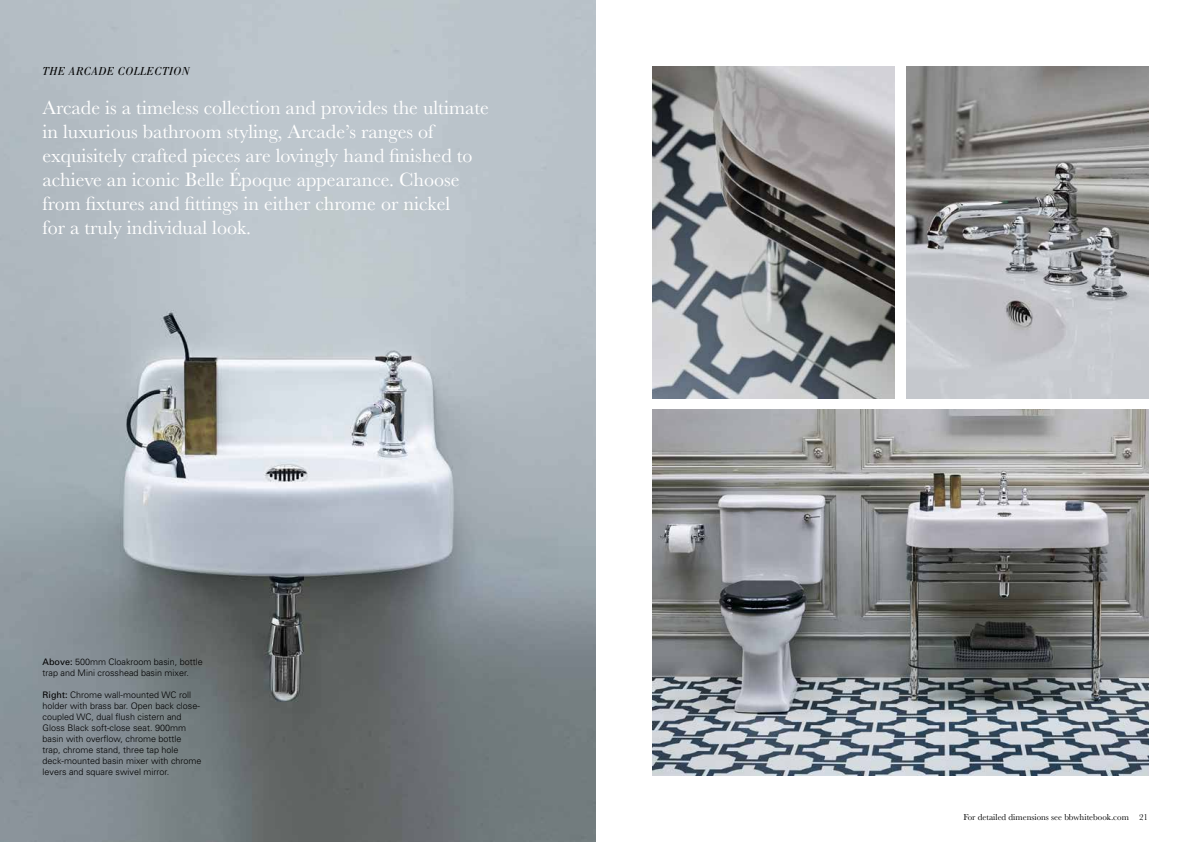
<style>
.page{position:relative;width:1191px;height:842px;background:#fff}
.page>*{position:absolute;margin:0;border:0;box-sizing:border-box;transform-origin:0 0}
.t1{font:20px/24px "Baskerville";color:#fff}
.t2{font:italic 12px "Bodoni";letter-spacing:.03em;color:#000}
.t3{font:300 9px/11px "Univers";color:#000}
.t4{font:9px "Baskerville";color:#000}
.s1{font-weight:400}
</style>
<div class="page">
<img style="left:0;top:0;width:595px;height:842px">
<img style="left:652px;top:410px;width:496px;height:365px">
<img style="left:906px;top:66px;width:242px;height:332px">
<img style="left:652px;top:66px;width:242px;height:332px">
<h2 class="t2" style="left:43px;top:65px;width:149px">THE ARCADE COLLECTION</h2>
<p class="t1" style="left:43px;top:96px;width:448px">Arcade is a timeless collection and provides the ultimate in luxurious bathroom styling, Arcade’s ranges of exquisitely crafted pieces are lovingly hand finished to achieve an iconic Belle Époque appearance. Choose from fixtures and fittings in either chrome or nickel<br>for a truly individual look.</p>
<p class="t3" style="left:43px;top:657px;width:162px"><span class="s1">Above:</span> 500mm Cloakroom basin, bottle trap and Mini crosshead basin mixer.</p>
<p class="t3" style="left:43px;top:690px;width:161px"><span class="s1">Right:</span> Chrome wall-mounted WC roll holder with brass bar. Open back close&shy;coupled WC, dual flush cistern and Gloss Black soft-close seat. 900mm basin with overflow, chrome bottle trap, chrome stand, three tap hole deck-mounted basin mixer with chrome levers and square swivel mirror.</p>
<p class="t4" style="left:963px;top:811px;width:186px">For detailed dimensions see bbwhitebook.com 21</p>
</div>
